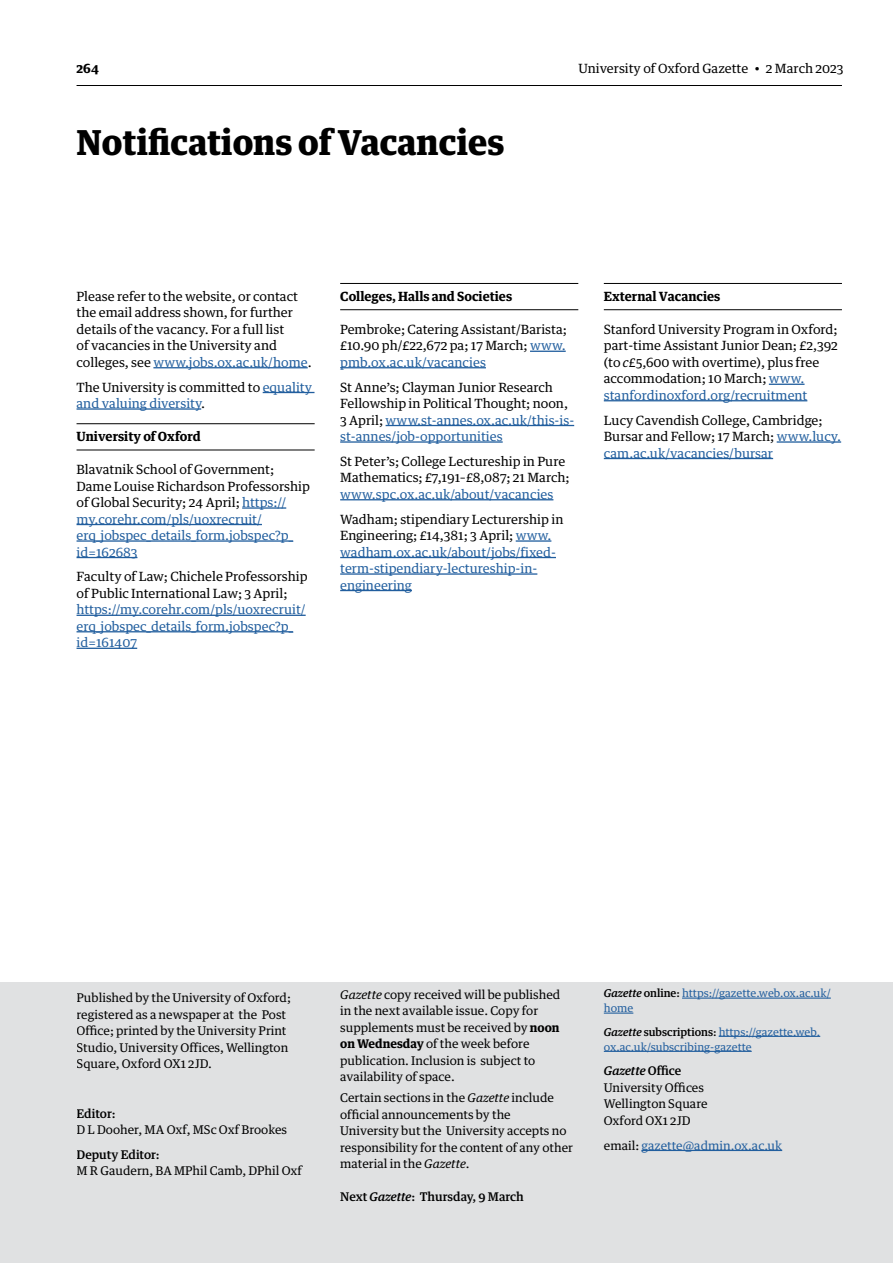
<style>
.page{position:relative;width:893px;height:1263px;background:#fff}
.page>*{position:absolute;margin:0;border:0;box-sizing:border-box;transform-origin:0 0}
.H1_Big_Head{font:900 34.5px "Guardian Text Egyp";color:#000}
.G_Body_text{font:12.75px/16.5px "Guardian Text Egyp";color:#000}
.G_Body_text-2{font:12.75px/16.5px "Guardian Text Egyp";color:#215e9e}
.H2_Subject_head{font:700 12.75px "Guardian Text Egyp";color:#000}
.G_Body_text_space_be{font:12px/16.5px "Guardian Text Egyp";color:#000}
.G_Body_text-3{font:12px/16.5px "Guardian Text Egyp";color:#000}
.G_Body_text-4{font:12px "Guardian Text Egyp";color:#215e9e}
.G_Body_text-5{font:500 12px "Guardian Text Egyp";color:#000}
.G_Body_text_space_be-2{font:10.8px/15px "Guardian Text Egyp";color:#215e9e}
.s1{color:#215e9e}
.s2{color:#000}
.s3{font-style:italic}
.s4{font-weight:500}
.s5{font-weight:700}
.s6{font-weight:500;font-style:italic;color:#000}
.s7{font-weight:500;color:#000}
.s8{font-weight:500;font-style:italic}
</style>
<div class="page">
<hr style="left:77px;top:85px;width:765px;height:1px;background:#000">
<hr style="left:153px;top:367px;width:155px;height:1px;background:#215e9e">
<hr style="left:263px;top:392px;width:51px;height:1px;background:#215e9e">
<hr style="left:77px;top:408px;width:124px;height:2px;background:#215e9e">
<hr style="left:77px;top:423px;width:238px;height:1px;background:#000">
<hr style="left:77px;top:450px;width:238px;height:1px;background:#000">
<hr style="left:242px;top:507px;width:44px;height:2px;background:#215e9e">
<hr style="left:77px;top:524px;width:185px;height:1px;background:#215e9e">
<hr style="left:77px;top:540px;width:216px;height:2px;background:#215e9e">
<hr style="left:77px;top:557px;width:60px;height:1px;background:#215e9e">
<hr style="left:77px;top:615px;width:229px;height:1px;background:#215e9e">
<hr style="left:77px;top:631px;width:216px;height:1px;background:#215e9e">
<hr style="left:77px;top:648px;width:60px;height:1px;background:#215e9e">
<hr style="left:340px;top:283px;width:238px;height:1px;background:#000">
<hr style="left:340px;top:309px;width:238px;height:1px;background:#000">
<hr style="left:530px;top:351px;width:36px;height:1px;background:#215e9e">
<hr style="left:340px;top:367px;width:146px;height:1px;background:#215e9e">
<hr style="left:386px;top:425px;width:188px;height:1px;background:#215e9e">
<hr style="left:340px;top:441px;width:163px;height:2px;background:#215e9e">
<hr style="left:340px;top:499px;width:213px;height:1px;background:#215e9e">
<hr style="left:516px;top:540px;width:35px;height:2px;background:#215e9e">
<hr style="left:340px;top:557px;width:216px;height:1px;background:#215e9e">
<hr style="left:340px;top:573px;width:197px;height:2px;background:#215e9e">
<hr style="left:340px;top:590px;width:72px;height:1px;background:#215e9e">
<hr style="left:604px;top:283px;width:238px;height:1px;background:#000">
<hr style="left:604px;top:309px;width:238px;height:1px;background:#000">
<hr style="left:769px;top:384px;width:35px;height:1px;background:#215e9e">
<hr style="left:604px;top:400px;width:203px;height:1px;background:#215e9e">
<hr style="left:777px;top:441px;width:64px;height:2px;background:#215e9e">
<hr style="left:604px;top:458px;width:169px;height:1px;background:#215e9e">
<div style="left:77px;top:982px;width:765px;height:226px;background:#e0e1e2"></div>
<hr style="left:682px;top:997px;width:149px;height:2px;background:#215e9e">
<hr style="left:604px;top:1012px;width:29px;height:2px;background:#215e9e">
<hr style="left:719px;top:1036px;width:101px;height:1px;background:#215e9e">
<hr style="left:604px;top:1051px;width:148px;height:1px;background:#215e9e">
<hr style="left:641px;top:1150px;width:141px;height:1px;background:#215e9e">
<div style="left:0;top:982px;width:77px;height:281px;background:#e0e1e2"></div>
<div style="left:77px;top:1208px;width:765px;height:55px;background:#e0e1e2"></div>
<div style="left:842px;top:982px;width:51px;height:281px;background:#e0e1e2"></div>
<p class="H2_Subject_head" style="left:77px;top:58px;width:24px">264</p>
<p class="G_Body_text" style="left:578px;top:59px;width:267px">University of Oxford Gazette • 2 March 2023</p>
<h1 class="H1_Big_Head" style="left:77px;top:113px;width:429px">Notifications of Vacancies</h1>
<p class="G_Body_text" style="left:77px;top:287px;width:237px">Please refer to the website, or contact the email address shown, for further details of the vacancy. For a full list<br>of vacancies in the University and colleges, see <span class="s1">www.jobs.ox.ac.uk/home</span>.</p>
<p class="G_Body_text" style="left:77px;top:377px;width:237px">The University is committed to <span class="s1">equality and valuing diversity</span>.</p>
<h2 class="H2_Subject_head" style="left:77px;top:426px;width:126px">University of Oxford</h2>
<p class="G_Body_text" style="left:77px;top:460px;width:235px">Blavatnik School of Government;<br>Dame Louise Richardson Professorship of Global Security; 24 April; <span class="s1">https:// my.corehr.com/pls/uoxrecruit/ erq_jobspec_details_form.jobspec?p_ id=162683</span></p>
<p class="G_Body_text-2" style="left:77px;top:567px;width:233px"><span class="s2">Faculty of Law; Chichele Professorship of Public International Law; 3 April; </span>https://my.corehr.com/pls/uoxrecruit/ erq_jobspec_details_form.jobspec?p_ id=161407</p>
<h2 class="H2_Subject_head" style="left:340px;top:286px;width:173px">Colleges, Halls and Societies</h2>
<p class="G_Body_text" style="left:340px;top:320px;width:228px;text-align:justify">Pembroke; Catering Assistant/Barista; £10.90 ph/£22,672 pa; 17 March; <span class="s1">www. pmb.ox.ac.uk/vacancies</span></p>
<p class="G_Body_text" style="left:340px;top:377px;width:235px">St Anne’s; Clayman Junior Research Fellowship in Political Thought; noon, 3 April; <span class="s1">www.st-annes.ox.ac.uk/this-is&shy;st-annes/job-opportunities</span></p>
<p class="G_Body_text" style="left:340px;top:452px;width:231px">St Peter’s; College Lectureship in Pure<br>Mathematics; £7,191–£8,087; 21 March; <span class="s1">www.spc.ox.ac.uk/about/vacancies</span></p>
<p class="G_Body_text-2" style="left:340px;top:509px;width:225px"><span class="s2">Wadham; stipendiary Lecturership in<br>Engineering; £14,381; 3 April;</span> www. wadham.ox.ac.uk/about/jobs/fixed&shy;term-stipendiary-lectureship-in&shy;engineering</p>
<h2 class="H2_Subject_head" style="left:604px;top:286px;width:118px">External Vacancies</h2>
<p class="G_Body_text" style="left:604px;top:320px;width:235px">Stanford University Program in Oxford; part-time Assistant Junior Dean; £2,392 (to <span class="s3">c</span>£5,600 with overtime), plus free accommodation; 10 March; <span class="s1">www. stanfordinoxford.org/recruitment</span></p>
<p class="G_Body_text" style="left:604px;top:410px;width:239px">Lucy Cavendish College, Cambridge;<br>Bursar and Fellow; 17 March; <span class="s1">www.lucy. cam.ac.uk/vacancies/bursar</span></p>
<p class="G_Body_text_space_be" style="left:77px;top:988px;width:216px">Published by the University of Oxford; registered as a newspaper at the Post Office; printed by the University Print Studio, University Offices, Wellington Square, Oxford OX1 2JD.</p>
<p class="G_Body_text_space_be" style="left:77px;top:1104px;width:212px"><span class="s4">Editor:<br></span>D L Dooher, MA Oxf, MSc Oxf Brookes</p>
<p class="G_Body_text_space_be" style="left:77px;top:1145px;width:227px"><span class="s4">Deputy Editor:<br></span>M R Gaudern, BA MPhil Camb, DPhil Oxf</p>
<p class="G_Body_text_space_be" style="left:340px;top:985px;width:222px"><span class="s3">Gazette</span> copy received will be published in the next available issue. Copy for supplements must be received by <span class="s5">noon on Wednesday</span> of the week before publication. Inclusion is subject to availability of space.</p>
<p class="G_Body_text_space_be" style="left:340px;top:1088px;width:234px">Certain sections in the <span class="s3">Gazette</span> include official announcements by the<br>University but the University accepts no responsibility for the content of any other material in the <span class="s3">Gazette</span>.</p>
<p class="G_Body_text-5" style="left:340px;top:1187px;width:185px">Next <span class="s3">Gazette</span>: Thursday, 9 March</p>
<p class="G_Body_text_space_be-2" style="left:604px;top:985px;width:228px"><span class="s6">Gazette</span> <span class="s7">online:</span> https://gazette.web.ox.ac.uk/ home</p>
<p class="G_Body_text_space_be-2" style="left:604px;top:1023px;width:218px"><span class="s6">Gazette</span> <span class="s7">subscriptions:</span> https://gazette.web. ox.ac.uk/subscribing-gazette</p>
<p class="G_Body_text-3" style="left:604px;top:1061px;width:102px"><span class="s8">Gazette</span> <span class="s4">Office<br></span>University Offices</p>
<p class="G_Body_text-3" style="left:604px;top:1094px;width:105px">Wellington Square</p>
<p class="G_Body_text-3" style="left:604px;top:1111px;width:88px">Oxford OX1 2JD</p>
<p class="G_Body_text-4" style="left:604px;top:1135px;width:180px"><span class="s2">email:</span> gazette@admin.ox.ac.uk</p>
</div>
